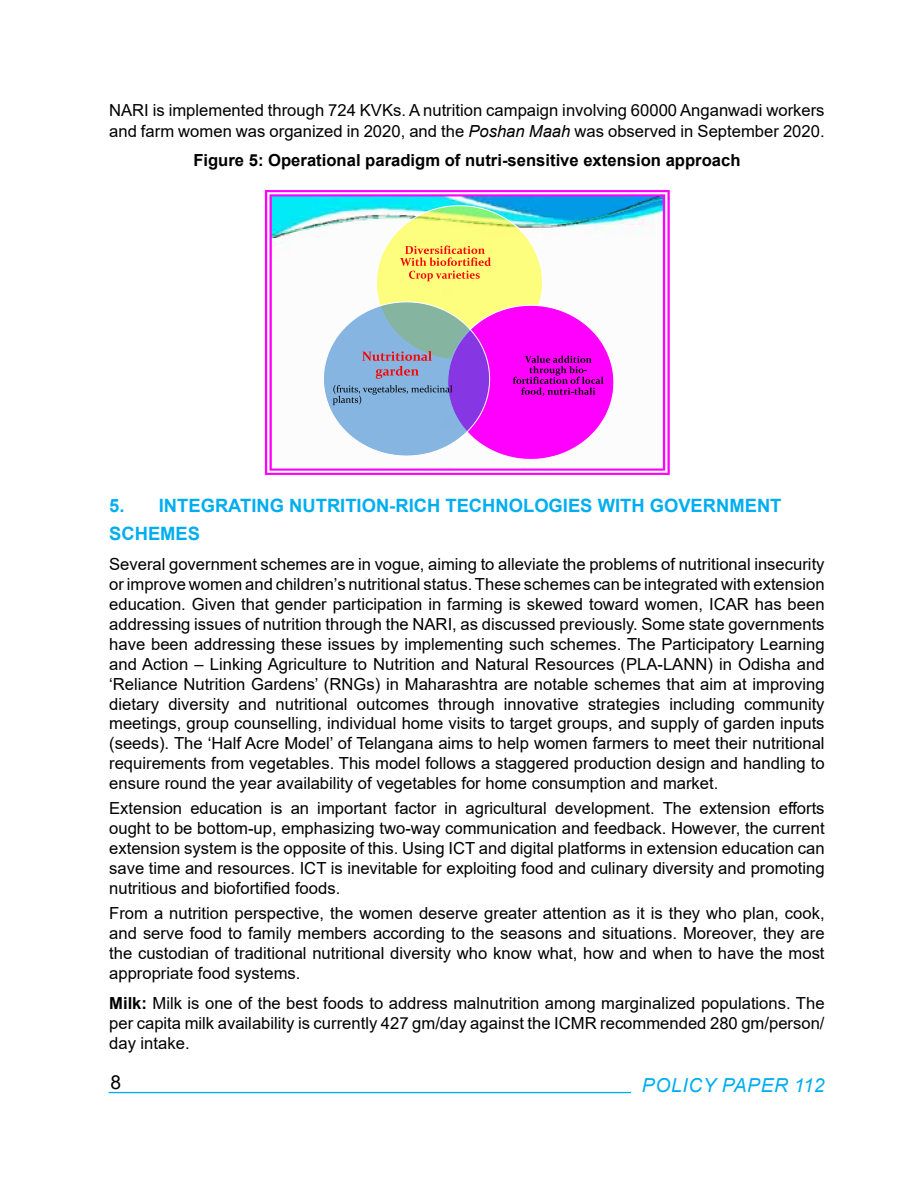
<style>
.page{position:relative;width:914px;height:1197px;background:#fff}
.page>*{position:absolute;margin:0;border:0;box-sizing:border-box;transform-origin:0 0}
.t1{font:italic 19.25px "Arial";letter-spacing:.035em;color:#00aeef}
.t2{font:19.25px "Arial";color:#000}
.t3{font:700 18.38px/27.7px "Arial";color:#00aeef}
.t4{font:16.62px/19.9px "Arial";color:#000;text-align:justify}
.t5{font:700 16.62px "Arial";color:#000}
.s1{font-style:italic}
.s2{font-weight:700}
</style>
<div class="page">
<hr style="left:109px;top:1092px;width:522px;height:1px;background:#00aeef">
<svg style="left:265px;top:190px;width:404px;height:285px"></svg>
<svg style="left:322px;top:205px;width:292px;height:255px"></svg>
<p class="t4" style="left:109px;top:100px;width:717px;line-height:21px">NARI is implemented through 724 KVKs. A nutrition campaign involving 60000 Anganwadi workers and farm women was organized in 2020, and the <span class="s1">Poshan Maah</span> was observed in September 2020.</p>
<p class="t5" style="left:193px;top:148px;width:548px">Figure 5: Operational paradigm of nutri-sensitive extension approach</p>
<p class="t3" style="left:109px;top:492px;width:673px">5. INTEGRATING NUTRITION-RICH TECHNOLOGIES WITH GOVERNMENT<br>SCHEMES</p>
<p class="t4" style="left:109px;top:554px;width:717px">Several government schemes are in vogue, aiming to alleviate the problems of nutritional insecurity or improve women and children’s nutritional status. These schemes can be integrated with extension education. Given that gender participation in farming is skewed toward women, ICAR has been addressing issues of nutrition through the NARI, as discussed previously. Some state governments have been addressing these issues by implementing such schemes. The Participatory Learning and Action – Linking Agriculture to Nutrition and Natural Resources (PLA-LANN) in Odisha and ‘Reliance Nutrition Gardens’ (RNGs) in Maharashtra are notable schemes that aim at improving dietary diversity and nutritional outcomes through innovative strategies including community meetings, group counselling, individual home visits to target groups, and supply of garden inputs (seeds). The ‘Half Acre Model’ of Telangana aims to help women farmers to meet their nutritional requirements from vegetables. This model follows a staggered production design and handling to ensure round the year availability of vegetables for home consumption and market.</p>
<p class="t4" style="left:109px;top:798px;width:717px">Extension education is an important factor in agricultural development. The extension efforts ought to be bottom-up, emphasizing two-way communication and feedback. However, the current extension system is the opposite of this. Using ICT and digital platforms in extension education can save time and resources. ICT is inevitable for exploiting food and culinary diversity and promoting nutritious and biofortified foods.</p>
<p class="t4" style="left:109px;top:903px;width:717px">From a nutrition perspective, the women deserve greater attention as it is they who plan, cook, and serve food to family members according to the seasons and situations. Moreover, they are the custodian of traditional nutritional diversity who know what, how and when to have the most appropriate food systems.</p>
<p class="t4" style="left:109px;top:993px;width:717px"><span class="s2">Milk:</span> Milk is one of the best foods to address malnutrition among marginalized populations. The per capita milk availability is currently 427 gm/day against the ICMR recommended 280 gm/person/ day intake.</p>
<p class="t2" style="left:110px;top:1069px;width:12px">8</p>
<p class="t1" style="left:642px;top:1073px;width:184px">POLICY PAPER 112</p>
</div>
